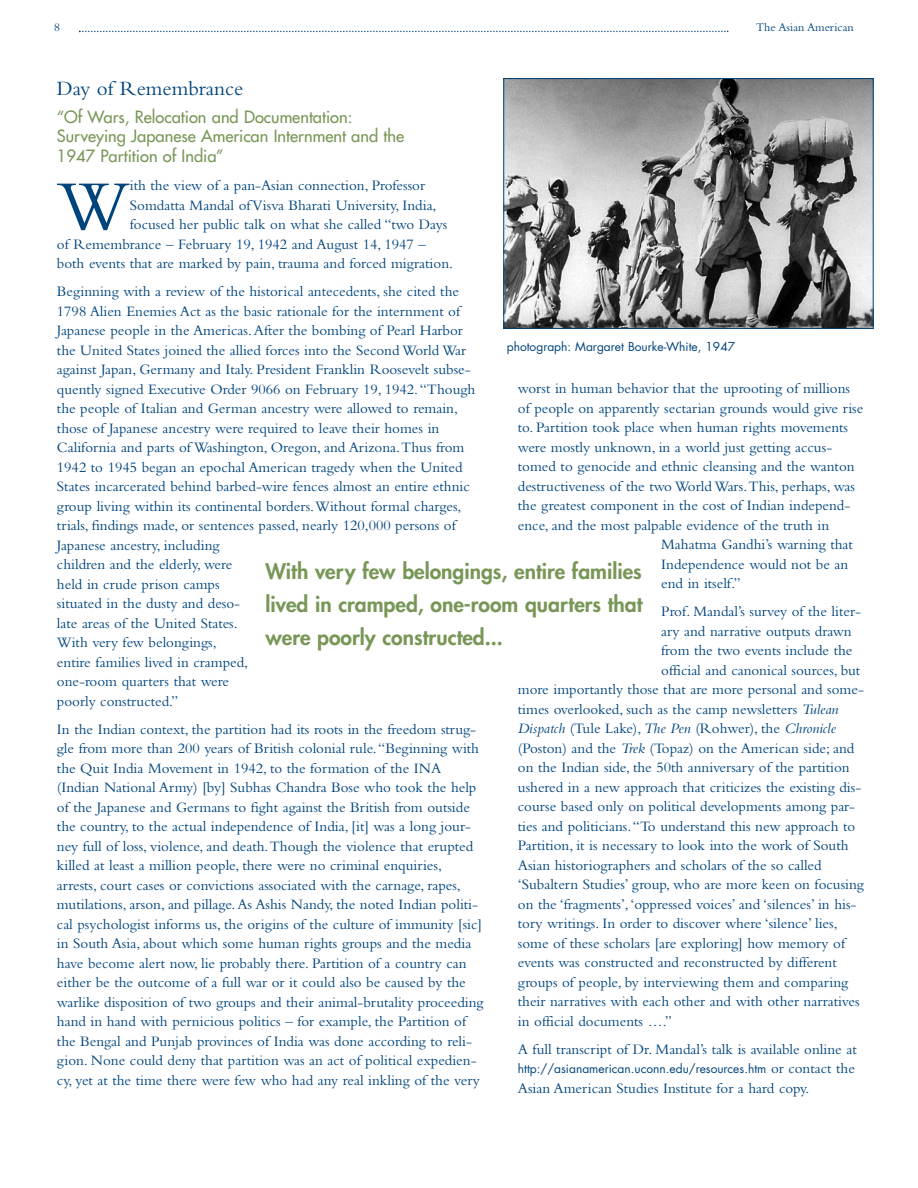
<style>
.page{position:relative;width:918px;height:1188px;background:#fff}
.page>*{position:absolute;margin:0;border:0;box-sizing:border-box;transform-origin:0 0}
.t1{font:72.9px "Bembo";color:#00447c}
.t2{font:800 21px/33px "Futura";color:#789757;text-align:justify}
.t3{font:21px "Bembo";color:#00447c}
.t4{font:16.5px/19.5px "Futura";color:#789757}
.t5{font:15px/19.5px "Bembo";color:#00447c}
.t6{font:italic 15px "Bembo";color:#00447c}
.t7{font:12px "Futura";color:#00447c}
.t8{font:12px "Bembo";color:#00447c}
.s1{font-style:italic}
.s2{font-style:normal}
.s3{font-family:"Bembo";font-size:15px}
</style>
<div class="page">
<svg style="left:79px;top:31px;width:649px;height:1px"></svg>
<img style="left:505px;top:80px;width:367px;height:247px">
<div style="left:503px;top:78px;width:371px;height:251px;border:1px solid #00447c"></div>
<p class="t8" style="left:54px;top:22px;width:7px">8</p>
<p class="t8" style="left:756px;top:22px;width:99px">The Asian American</p>
<h2 class="t3" style="left:57px;top:81px;width:188px">Day of Remembrance</h2>
<p class="t4" style="left:57px;top:108px;width:349px">“Of Wars, Relocation and Documentation:<br>Surveying Japanese American Internment and the<br>1947 Partition of India”</p>
<h1 class="t1" style="left:57px;top:180px;width:74px">W</h1>
<p class="t5" style="left:130px;top:177px;width:297px">ith the view of a pan-Asian connection, Professor</p>
<p class="t5" style="left:130px;top:196px;width:308px">Somdatta Mandal of Visva Bharati University, India,</p>
<p class="t5" style="left:130px;top:216px;width:319px">focused her public talk on what she called “two Days</p>
<p class="t5" style="left:57px;top:235px;width:370px">of Remembrance – February 19, 1942 and August 14, 1947 –</p>
<p class="t5" style="left:57px;top:255px;width:398px">both events that are marked by pain, trauma and forced migration.</p>
<p class="t5" style="left:57px;top:283px;width:420px">Beginning with a review of the historical antecedents, she cited the 1798 Alien Enemies Act as the basic rationale for the internment of Japanese people in the Americas.After the bombing of Pearl Harbor the United States joined the allied forces into the Second World War against Japan, Germany and Italy. President Franklin Roosevelt subse&shy;quently signed Executive Order 9066 on February 19, 1942.“Though the people of Italian and German ancestry were allowed to remain, those of Japanese ancestry were required to leave their homes in California and parts of Washington, Oregon, and Arizona.Thus from 1942 to 1945 began an epochal American tragedy when the United States incarcerated behind barbed-wire fences almost an entire ethnic group living within its continental borders.Without formal charges, trials, findings made, or sentences passed, nearly 120,000 persons of Japanese ancestry, including<br>children and the elderly, were<br>held in crude prison camps<br>situated in the dusty and deso-<br>late areas of the United States.<br>With very few belongings,<br>entire families lived in cramped,<br>one-room quarters that were<br>poorly constructed.”</p>
<p class="t5" style="left:57px;top:721px;width:428px">In the Indian context, the partition had its roots in the freedom strug&shy;gle from more than 200 years of British colonial rule.“Beginning with the Quit India Movement in 1942, to the formation of the INA (Indian National Army) [by] Subhas Chandra Bose who took the help of the Japanese and Germans to fight against the British from outside the country, to the actual independence of India, [it] was a long jour&shy;ney full of loss, violence, and death.Though the violence that erupted killed at least a million people, there were no criminal enquiries, arrests, court cases or convictions associated with the carnage, rapes, mutilations, arson, and pillage.As Ashis Nandy, the noted Indian politi&shy;cal psychologist informs us, the origins of the culture of immunity [sic] in South Asia, about which some human rights groups and the media have become alert now, lie probably there. Partition of a country can either be the outcome of a full war or it could also be caused by the warlike disposition of two groups and their animal-brutality proceeding hand in hand with pernicious politics – for example, the Partition of the Bengal and Punjab provinces of India was done according to reli&shy;gion. None could deny that partition was an act of political expedien&shy;cy, yet at the time there were few who had any real inkling of the very</p>
<p class="t7" style="left:507px;top:341px;width:230px">photograph: Margaret Bourke-White, 1947</p>
<p class="t5" style="left:518px;top:380px;width:334px">worst in human behavior that the uprooting of millions</p>
<p class="t5" style="left:518px;top:400px;width:347px">of people on apparently sectarian grounds would give rise</p>
<p class="t5" style="left:518px;top:419px;width:332px">to. Partition took place when human rights movements</p>
<p class="t5" style="left:518px;top:439px;width:316px">were mostly unknown, in a world just getting accus-</p>
<p class="t5" style="left:518px;top:458px;width:338px">tomed to genocide and ethnic cleansing and the wanton</p>
<p class="t5" style="left:518px;top:478px;width:338px">destructiveness of the two World Wars.This, perhaps, was</p>
<p class="t5" style="left:518px;top:497px;width:334px">the greatest component in the cost of Indian independ-</p>
<p class="t5" style="left:518px;top:517px;width:313px">ence, and the most palpable evidence of the truth in</p>
<p class="t5" style="left:661px;top:536px;width:193px">Mahatma Gandhi’s warning that</p>
<p class="t5" style="left:661px;top:556px;width:189px">Independence would not be an</p>
<p class="t5" style="left:661px;top:575px;width:81px">end in itself.”</p>
<p class="t5" style="left:661px;top:603px;width:201px">Prof. Mandal’s survey of the liter-</p>
<p class="t5" style="left:661px;top:623px;width:192px">ary and narrative outputs drawn</p>
<p class="t5" style="left:661px;top:642px;width:193px">from the two events include the</p>
<p class="t5" style="left:661px;top:662px;width:201px">official and canonical sources, but</p>
<p class="t5" style="left:518px;top:681px;width:348px">more importantly those that are more personal and some-</p>
<p class="t5" style="left:518px;top:701px;width:322px">times overlooked, such as the camp newsletters <span class="s1">Tulean</span></p>
<p class="t6" style="left:518px;top:723px;width:320px">Dispatch <span class="s2">(Tule Lake),</span> The Pen <span class="s2">(Rohwer), the</span> Chronicle</p>
<p class="t5" style="left:518px;top:740px;width:338px">(Poston) and the <span class="s1">Trek</span> (Topaz) on the American side; and</p>
<p class="t5" style="left:518px;top:759px;width:333px">on the Indian side, the 50th anniversary of the partition</p>
<p class="t5" style="left:518px;top:779px;width:345px">ushered in a new approach that criticizes the existing dis-</p>
<p class="t5" style="left:518px;top:798px;width:339px">course based only on political developments among par-</p>
<p class="t5" style="left:518px;top:818px;width:339px">ties and politicians.“To understand this new approach to</p>
<p class="t5" style="left:518px;top:837px;width:332px">Partition, it is necessary to look into the work of South</p>
<p class="t5" style="left:518px;top:857px;width:305px">Asian historiographers and scholars of the so called</p>
<p class="t5" style="left:518px;top:876px;width:348px">‘Subaltern Studies’ group, who are more keen on focusing</p>
<p class="t5" style="left:518px;top:896px;width:340px">on the ‘fragments’,‘oppressed voices’ and ‘silences’ in his-</p>
<p class="t5" style="left:518px;top:915px;width:321px">tory writings. In order to discover where ‘silence’ lies,</p>
<p class="t5" style="left:518px;top:935px;width:329px">some of these scholars [are exploring] how memory of</p>
<p class="t5" style="left:518px;top:954px;width:320px">events was constructed and reconstructed by different</p>
<p class="t5" style="left:518px;top:974px;width:332px">groups of people, by interviewing them and comparing</p>
<p class="t5" style="left:518px;top:993px;width:343px">their narratives with each other and with other narratives</p>
<p class="t5" style="left:518px;top:1013px;width:156px">in official documents ….”</p>
<p class="t5" style="left:518px;top:1041px;width:340px">A full transcript of Dr. Mandal’s talk is available online at</p>
<p class="t7" style="left:518px;top:1063px;width:339px">http://asianamerican.uconn.edu/resources.htm <span class="s3">or contact the</span></p>
<p class="t5" style="left:518px;top:1080px;width:293px">Asian American Studies Institute for a hard copy.</p>
<h2 class="t2" style="left:265px;top:556px;width:379px">With very few belongings, entire families lived in cramped, one-room quarters that were poorly constructed...</h2>
</div>
